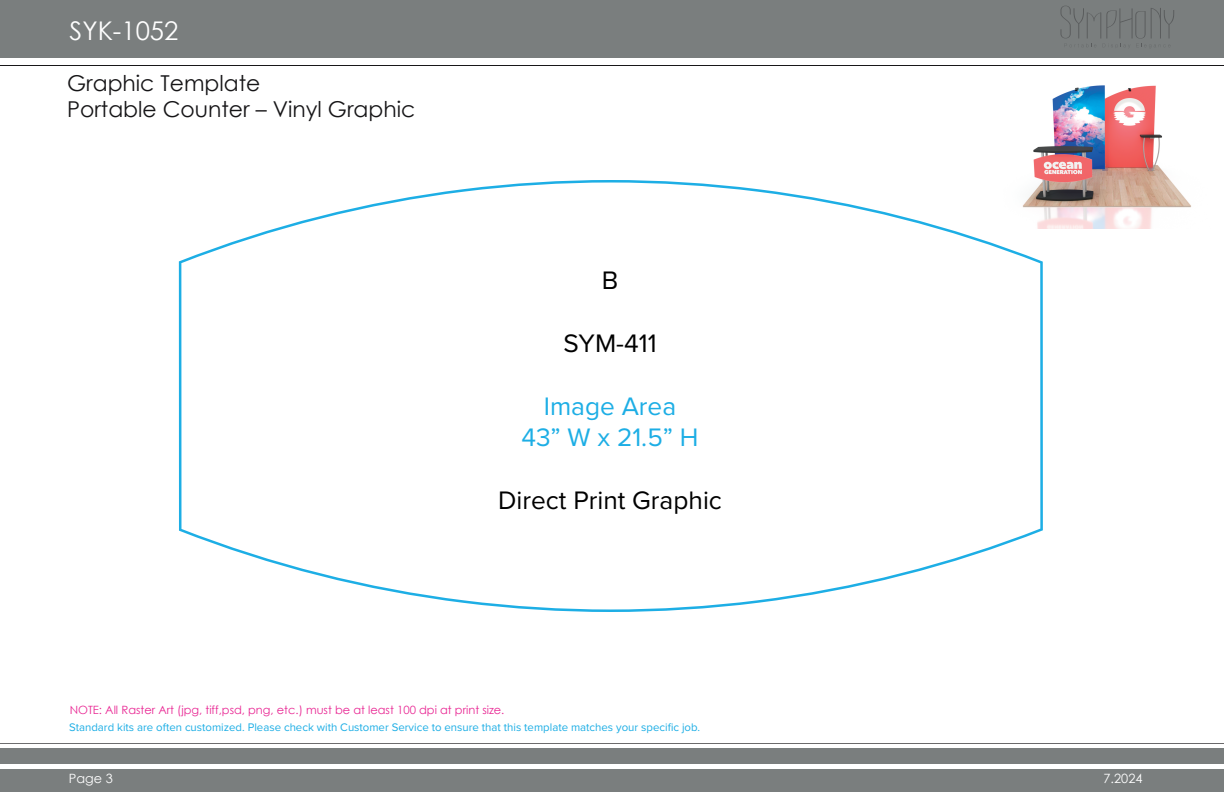
<style>
.page{position:relative;width:1224px;height:792px;background:#fff}
.page>*{position:absolute;margin:0;border:0;box-sizing:border-box;transform-origin:0 0}
.t1{font:26.2px "Proxima Nova";color:#000}
.t2{font:26.2px/31.5px "Proxima Nova";color:#1daee5;text-align:center}
.t3{font:25.7px "Century Gothic";color:#fff}
.t4{font:21.9px/26.2px "Century Gothic";color:#161517}
.t5{font:12.8px "Century Gothic";color:#fff}
.t6{font:11.4px "Proxima Nova";color:#1daee5}
.t7{font:11.4px "Century Gothic";color:#e92693}
</style>
<div class="page">
<img style="left:1033px;top:85px;width:158px;height:144px">
<div style="left:0;top:749px;width:1224px;height:43px;background:#7a7e7e"></div>
<div style="left:0;top:764px;width:1224px;height:5px;background:#fff"></div>
<hr style="left:0;top:743px;width:1224px;height:1px;background:#181719">
<div style="left:0;top:0;width:1224px;height:57px;background:#7a7e7e"></div>
<hr style="left:0;top:65px;width:1224px;height:1px;background:#181719">
<svg style="left:1061px;top:5px;width:113px;height:42px"></svg>
<svg style="left:179px;top:180px;width:864px;height:432px"></svg>
<h2 class="t3" style="left:70px;top:13px;width:110px">SYK-1052</h2>
<h3 class="t4" style="left:67px;top:69px;width:350px">Graphic Template<br>Portable Counter – Vinyl Graphic</h3>
<h1 class="t1" style="left:602px;top:261px;width:18px">B</h1>
<h1 class="t1" style="left:564px;top:324px;width:95px">SYM-411</h1>
<h1 class="t2" style="left:522px;top:389px;width:178px">Image Area<br>43” W x 21.5” H</h1>
<h1 class="t1" style="left:498px;top:481px;width:225px">Direct Print Graphic</h1>
<p class="t7" style="left:70px;top:702px;width:436px">NOTE: All Raster Art (jpg, tiff,psd, png, etc.) must be at least 100 dpi at print size.</p>
<p class="t6" style="left:69px;top:719px;width:632px">Standard kits are often customized. Please check with Customer Service to ensure that this template matches your specific job.</p>
<p class="t5" style="left:69px;top:770px;width:45px">Page 3</p>
<p class="t5" style="left:1104px;top:769px;width:41px">7.2024</p>
</div>
